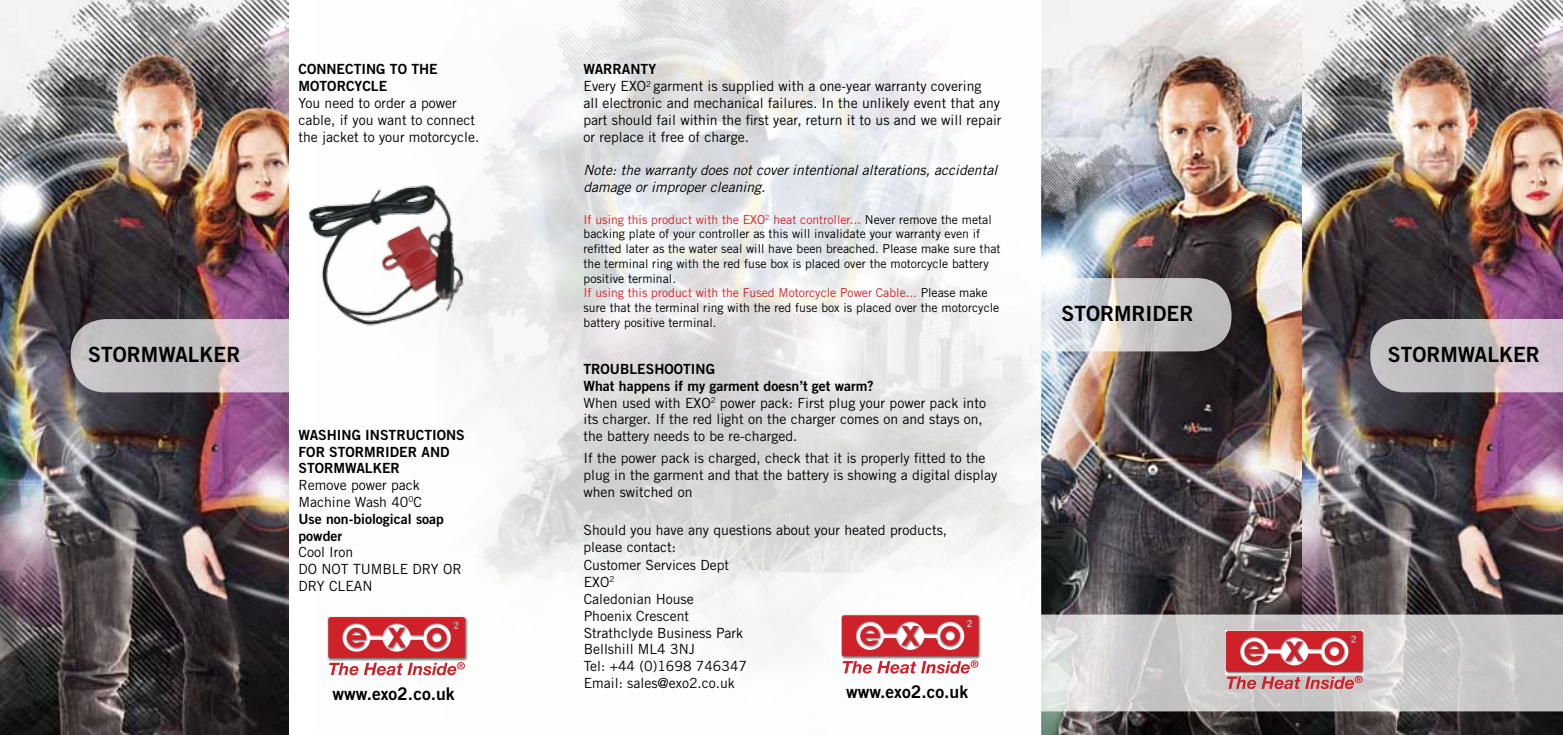
<style>
.page{position:relative;width:1563px;height:735px;background:#fff}
.page>*{position:absolute;margin:0;border:0;box-sizing:border-box;transform-origin:0 0}
.t1{font:21px "Trade Gothic Bold Two";color:#000}
.t2{font:17.5px "Trade Gothic Bold Two";color:#000}
.t3{font:14px/16.8px "Trade Gothic";color:#000}
.t4{font:14px/16.8px "Trade Gothic Bold Two";color:#000}
.t5{font:italic 14px/16.8px "Trade Gothic";color:#000}
.t6{font:12.25px/14.7px "Trade Gothic";color:#000}
.s1{color:#d2232a}
</style>
<div class="page">
<img style="left:331px;top:0;width:1232px;height:734px">
<svg style="left:1370px;top:319px;width:193px;height:73px;background:#c4bcc2"></svg>
<svg style="left:927px;top:278px;width:304px;height:73px"></svg>
<svg style="left:979px;top:614px;width:584px;height:97px;background:#d4d2d3"></svg>
<svg style="left:1226px;top:630px;width:136px;height:58px;background:#cf666b"></svg>
<img style="left:840px;top:613px;width:140px;height:45px">
<svg style="left:842px;top:615px;width:136px;height:58px"></svg>
<img style="left:327px;top:615px;width:140px;height:45px">
<svg style="left:328px;top:616px;width:137px;height:59px"></svg>
<img style="left:0;top:0;width:288px;height:734px">
<svg style="left:71px;top:319px;width:304px;height:73px"></svg>
<img style="left:303px;top:170px;width:181px;height:167px">
<p class="t4" style="left:298px;top:61px;width:141px">CONNECTING TO THE<br>MOTORCYCLE</p>
<p class="t3" style="left:298px;top:94px;width:182px">You need to order a power cable, if you want to connect the jacket to your motorcycle.</p>
<h1 class="t1" style="left:88px;top:341px;width:154px">STORMWALKER</h1>
<p class="t4" style="left:298px;top:426px;width:168px">WASHING INSTRUCTIONS<br>FOR STORMRIDER AND<br>STORMWALKER</p>
<p class="t3" style="left:298px;top:476px;width:125px">Remove power pack<br>Machine Wash 40<sup>0</sup>C</p>
<p class="t4" style="left:298px;top:510px;width:147px">Use non-biological soap powder</p>
<p class="t3" style="left:298px;top:543px;width:56px">Cool Iron<br>Do not</p>
<p class="t3" style="left:353px;top:560px;width:28px">tumble</p>
<p class="t3" style="left:412px;top:560px;width:40px">dr y or</p>
<p class="t3" style="left:298px;top:577px;width:73px">dry clean</p>
<p class="t2" style="left:333px;top:682px;width:124px">www.exo2.co.uk</p>
<p class="t4" style="left:583px;top:61px;width:74px">WARRANTY</p>
<p class="t3" style="left:583px;top:78px;width:419px">Every EXO<sup>2</sup> garment is supplied with a one-year warranty covering<br>all electronic and mechanical failures. In the unlikely event that any part should fail within the first year, return it to us and we will repair or replace it free of charge.</p>
<p class="t5" style="left:583px;top:162px;width:415px">Note: the warranty does not cover intentional alterations, accidental damage or improper cleaning.</p>
<p class="t6" style="left:583px;top:212px;width:419px"><span class="s1">If using this product with the EXO</span><sup>2</sup> <span class="s1">heat controller...</span> Never remove the metal backing plate of your controller as this will invalidate your warranty even if refitted later as the water seal will have been breached. Please make sure that the terminal ring with the red fuse box is placed over the motorcycle battery positive terminal.<br><span class="s1">If using this product with the Fused Motorcycle Power Cable...</span> Please make sure that the terminal ring with the red fuse box is placed over the motorcycle battery positive terminal.</p>
<p class="t4" style="left:583px;top:360px;width:292px">TROUBLESHOOTING<br>What happens if my garment doesn’t get warm?</p>
<p class="t3" style="left:583px;top:394px;width:404px">When used with EXO<sup>2</sup> power pack: First plug your power pack into its charger. If the red light on the charger comes on and stays on, the battery needs to be re-charged.</p>
<p class="t3" style="left:583px;top:449px;width:415px">If the power pack is charged, check that it is properly fitted to the plug in the garment and that the battery is showing a digital display when switched on</p>
<p class="t3" style="left:583px;top:521px;width:365px">Should you have any questions about your heated products, please contact:<br>Customer Services Dept<br>EXO<sup>2<br></sup>Caledonian House<br>Phoenix Crescent<br>Strathclyde Business Park<br>Bellshill ML4 3NJ<br>Tel: +44 (0)1698 746347<br>Email: sales@exo2.co.uk</p>
<p class="t2" style="left:846px;top:680px;width:124px">www.exo2.co.uk</p>
<h1 class="t1" style="left:1061px;top:300px;width:133px">STORMRIDER</h1>
<h1 class="t1" style="left:1387px;top:341px;width:154px">STORMWALKER</h1>
</div>
